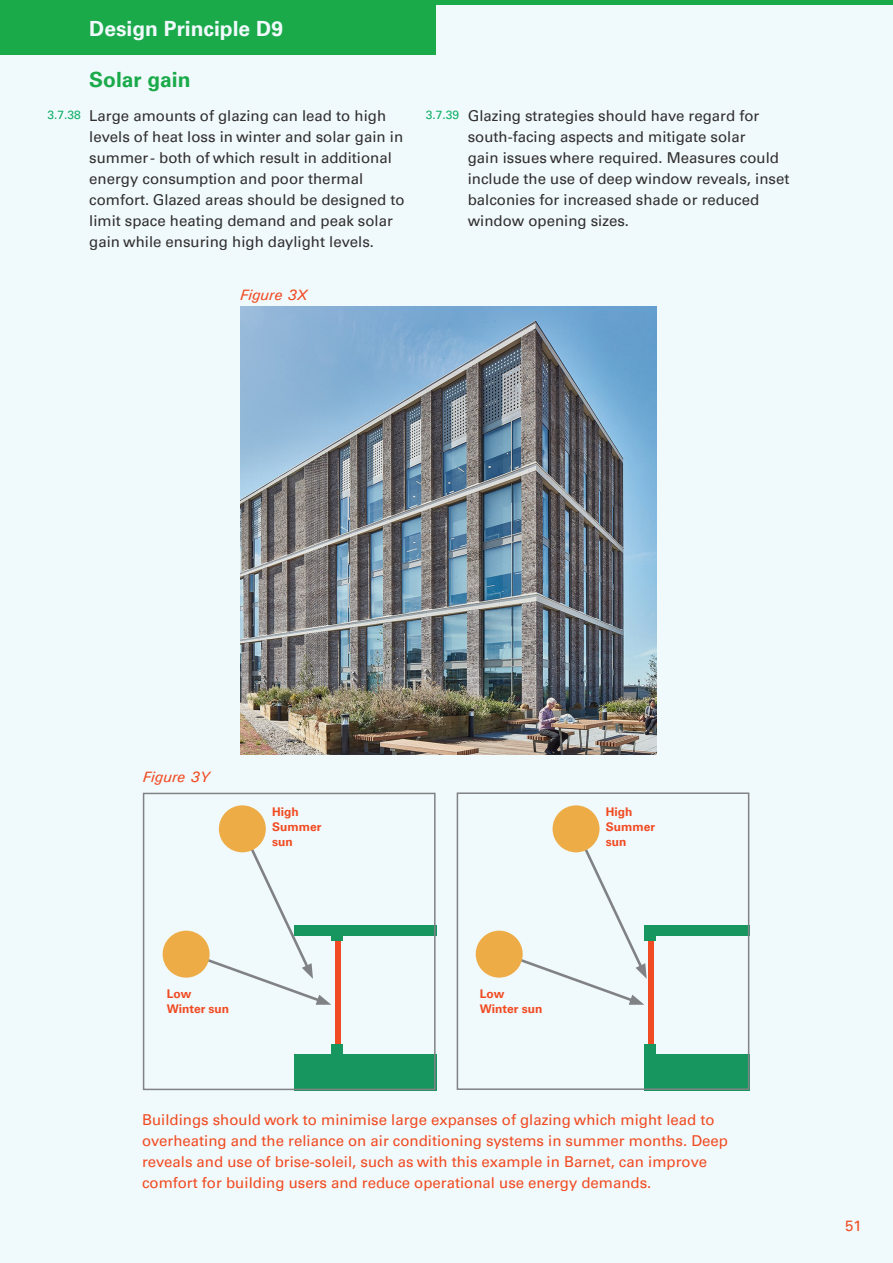
<style>
.page{position:relative;width:893px;height:1263px;background:#fff}
.page>*{position:absolute;margin:0;border:0;box-sizing:border-box;transform-origin:0 0}
.Guidance_Header{font:700 21px "Univers";color:#f0f9fb}
.Guidance_Paragraphs{font:700 21px "Univers";color:#1aaa4a}
.Guidance_Paragraphs-2{font:15px/21px "Univers";color:#312f30}
.Annotation_Text{font:15px/21px "Univers";color:#f04b22}
.Figure{font:italic 15px "Univers";color:#f04b22}
.Annotation_Text-2{font:700 12px/15px "Univers";color:#f04b22}
.Clauses{font:12px "Univers";color:#0fb068}
</style>
<div class="page">
<div style="left:1px;top:0;width:892px;height:1263px;background:#f0f9fb"></div>
<div style="left:335px;top:936px;width:6px;height:118px;background:#f04b22"></div>
<div style="left:0;top:0;width:436px;height:54px;background:#1aaa4a"></div>
<div style="left:0;top:0;width:893px;height:5px;background:#1aaa4a"></div>
<img style="left:240px;top:306px;width:417px;height:448px">
<div style="left:331px;top:931px;width:12px;height:10px;background:#17965f"></div>
<div style="left:331px;top:1044px;width:12px;height:10px;background:#17965f"></div>
<svg style="left:166px;top:844px;width:165px;height:161px"></svg>
<div style="left:219px;top:805px;width:47px;height:47px;background:#eeac46;border-radius:50%"></div>
<div style="left:163px;top:931px;width:47px;height:47px;background:#eeac46;border-radius:50%"></div>
<div style="left:294px;top:925px;width:142px;height:11px;background:#17965f"></div>
<div style="left:294px;top:1054px;width:142px;height:36px;background:#17965f"></div>
<div style="left:648px;top:936px;width:6px;height:118px;background:#f04b22"></div>
<div style="left:644px;top:931px;width:12px;height:10px;background:#17965f"></div>
<div style="left:644px;top:1044px;width:12px;height:10px;background:#17965f"></div>
<svg style="left:479px;top:844px;width:168px;height:161px"></svg>
<div style="left:553px;top:805px;width:46px;height:47px;background:#eeac46;border-radius:50%"></div>
<div style="left:476px;top:931px;width:47px;height:47px;background:#eeac46;border-radius:50%"></div>
<div style="left:644px;top:925px;width:105px;height:11px;background:#17965f"></div>
<div style="left:644px;top:1054px;width:105px;height:36px;background:#17965f"></div>
<div style="left:143px;top:793px;width:293px;height:297px;border:2px solid #808285"></div>
<div style="left:457px;top:792px;width:292px;height:298px;border:2px solid #808285"></div>
<p class="Guidance_Header" style="left:89px;top:16px;width:195px">Design Principle D9</p>
<p class="Guidance_Paragraphs" style="left:89px;top:67px;width:103px">Solar gain</p>
<p class="Guidance_Paragraphs-2" style="left:89px;top:105px;width:317px">Large amounts of glazing can lead to high levels of heat loss in winter and solar gain in summer - both of which result in additional energy consumption and poor thermal comfort. Glazed areas should be designed to limit space heating demand and peak solar gain while ensuring high daylight levels.</p>
<p class="Guidance_Paragraphs-2" style="left:468px;top:105px;width:323px">Glazing strategies should have regard for south-facing aspects and mitigate solar<br>gain issues where required. Measures could include the use of deep window reveals, inset balconies for increased shade or reduced window opening sizes.</p>
<p class="Clauses" style="left:47px;top:107px;width:35px">3.7.38</p>
<p class="Clauses" style="left:426px;top:107px;width:35px">3.7.39</p>
<p class="Figure" style="left:240px;top:285px;width:69px">Figure 3X</p>
<p class="Figure" style="left:143px;top:768px;width:69px">Figure 3Y</p>
<p class="Annotation_Text-2" style="left:272px;top:804px;width:51px">High<br>Summer sun</p>
<p class="Annotation_Text-2" style="left:167px;top:987px;width:64px">Low<br>Winter sun</p>
<p class="Annotation_Text-2" style="left:480px;top:987px;width:64px">Low<br>Winter sun</p>
<p class="Annotation_Text-2" style="left:606px;top:804px;width:51px">High<br>Summer sun</p>
<p class="Annotation_Text" style="left:142px;top:1109px;width:588px">Buildings should work to minimise large expanses of glazing which might lead to overheating and the reliance on air conditioning systems in summer months. Deep reveals and use of brise-soleil, such as with this example in Barnet, can improve comfort for building users and reduce operational use energy demands.</p>
<p class="Annotation_Text" style="left:845px;top:1216px;width:18px">51</p>
</div>
